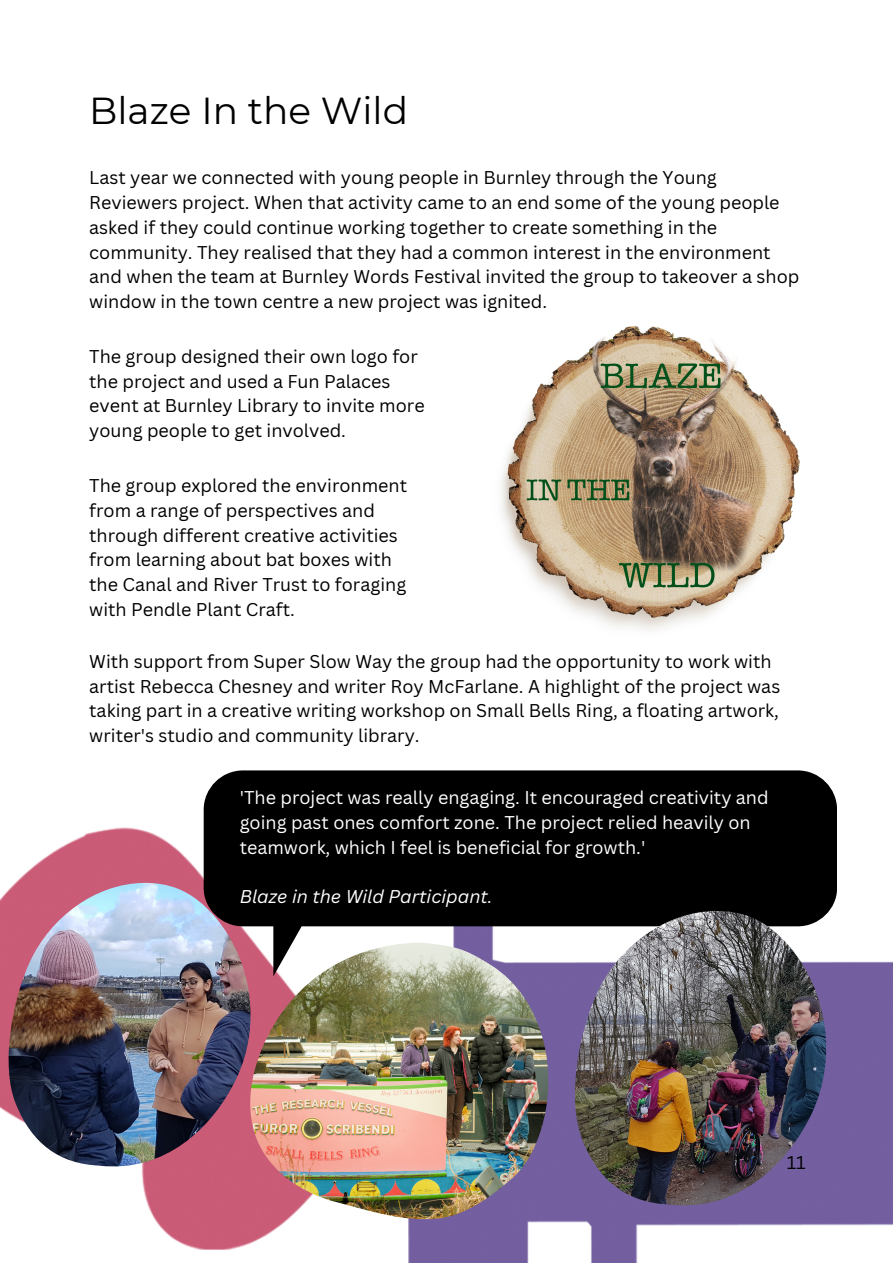
<style>
.page{position:relative;width:893px;height:1264px;background:#fff}
.page>*{position:absolute;margin:0;border:0;box-sizing:border-box;transform-origin:0 0}
.t1{font:37.5px "Montserrat";color:#000}
.t2{font:18px/24.8px "Canva Sans";color:#000}
.t3{font:18px/24.8px "Canva Sans";color:#fff}
.t4{font:italic 18px "Canva Sans";color:#fff}
</style>
<div class="page">
<img style="left:501px;top:326px;width:299px;height:306px">
<img style="left:545px;top:961px;width:347px;height:301px">
<img style="left:16px;top:805px;width:529px;height:457px">
<img style="left:0;top:882px;width:247px;height:284px">
<svg style="left:204px;top:770px;width:633px;height:206px;background:#121112"></svg>
<img style="left:247px;top:942px;width:305px;height:277px">
<img style="left:566px;top:911px;width:271px;height:294px">
<p class="t1" style="left:89px;top:87px;width:320px">Blaze In the Wild</p>
<p class="t2" style="left:89px;top:165px;width:711px">Last year we connected with young people in Burnley through the Young Reviewers project. When that activity came to an end some of the young people asked if they could continue working together to create something in the community. They realised that they had a common interest in the environment and when the team at Burnley Words Festival invited the group to takeover a shop window in the town centre a new project was ignited.</p>
<p class="t2" style="left:89px;top:343px;width:337px">The group designed their own logo for the project and used a Fun Palaces event at Burnley Library to invite more young people to get involved.</p>
<p class="t2" style="left:89px;top:472px;width:319px">The group explored the environment from a range of perspectives and through different creative activities from learning about bat boxes with the Canal and River Trust to foraging with Pendle Plant Craft.</p>
<p class="t2" style="left:89px;top:648px;width:692px">With support from Super Slow Way the group had the opportunity to work with artist Rebecca Chesney and writer Roy McFarlane. A highlight of the project was taking part in a creative writing workshop on Small Bells Ring, a floating artwork, writer's studio and community library.</p>
<p class="t3" style="left:240px;top:785px;width:530px">'The project was really engaging. It encouraged creativity and going past ones comfort zone. The project relied heavily on teamwork, which I feel is beneficial for growth.'</p>
<p class="t4" style="left:240px;top:884px;width:254px">Blaze in the Wild Participant.</p>
<p class="t2" style="left:786px;top:1149px;width:21px">11</p>
</div>
